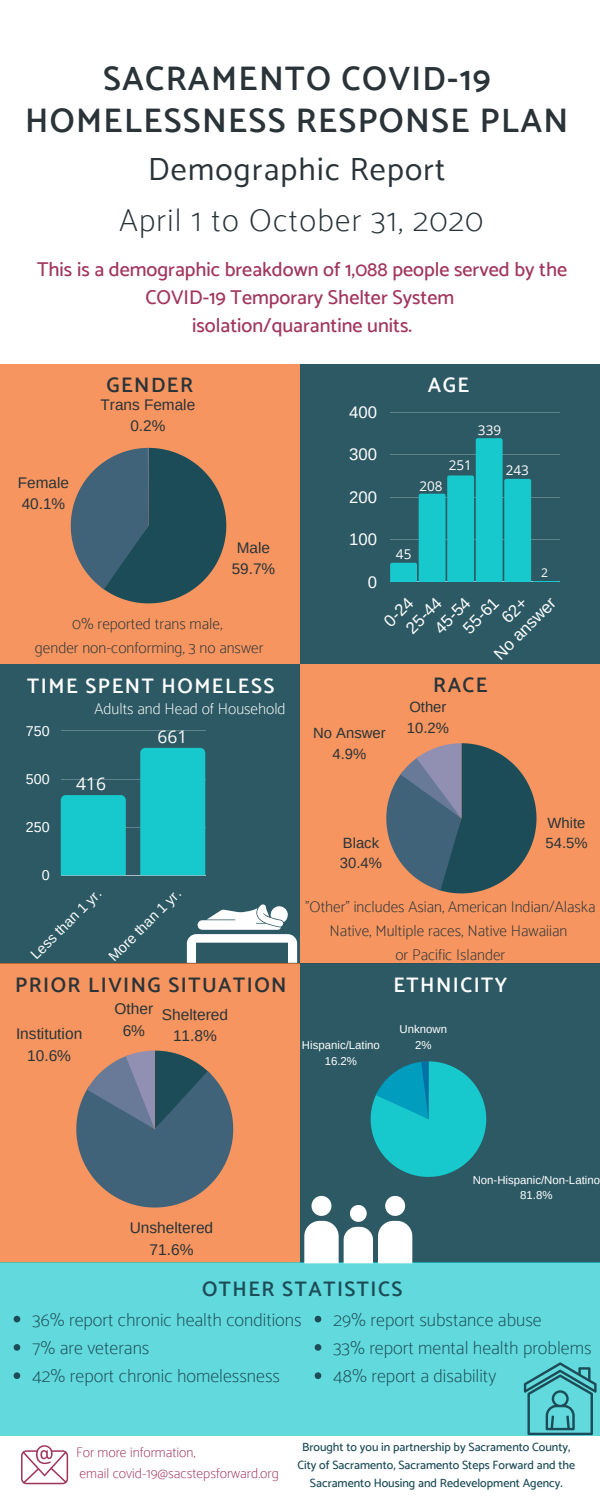
<style>
.page{position:relative;width:600px;height:1500px;background:#fff}
.page>*{position:absolute;margin:0;border:0;box-sizing:border-box;transform-origin:0 0}
.t1{font:600 34px/42.8px "Catamaran";letter-spacing:.04em;color:#293338;text-align:center}
.t2{font:100 32px "Catamaran";letter-spacing:.04em;color:#293338}
.t3{font:32px "Catamaran";letter-spacing:.04em;color:#293338}
.t4{font:600 21px "Catamaran";letter-spacing:.07em;color:#293338}
.t5{font:600 21px "Catamaran";letter-spacing:.07em;color:#fff}
.t6{font:600 21px "Catamaran";letter-spacing:.07em;color:#1c4c58}
.t7{font:500 20px/27.8px "Catamaran";color:#a1365d;text-align:center}
.t8{font:100 18.4px/28.3px "Catamaran";color:#1c4c58}
.t9{font:17.4px "Open Sans";color:#fff}
.t10{font:16.7px "Arimo";color:#fff}
.t11{font:100 15.7px/24px "Catamaran";color:#293338;text-align:center}
.t12{font:100 15.7px "Catamaran";color:#fff}
.t13{font:15.5px/21.4px "Arimo";color:#293338;text-align:center}
.t14{font:15.3px/21.3px "Arimo";color:#293338;text-align:center}
.t15{font:14.8px "Arimo";color:#293338}
.t16{font:14.3px "Arimo";color:#fff}
.t17{font:100 14px/21px "Catamaran";color:#a1365d}
.t18{font:13.5px "Open Sans";color:#fff}
.t19{font:12.2px "Open Sans";color:#fff}
.t20{font:500 12px/18px "Catamaran";color:#1c4c58;text-align:center}
.t21{font:11.4px/15.8px "Arimo";color:#fff;text-align:center}
</style>
<div class="page">
<div style="left:300px;top:364px;width:300px;height:300px;background:#2c5964"></div>
<div style="left:0;top:364px;width:300px;height:300px;background:#f6955f"></div>
<div style="left:0;top:664px;width:300px;height:300px;background:#2c5964"></div>
<div style="left:300px;top:664px;width:300px;height:300px;background:#f6955f"></div>
<div style="left:0;top:963px;width:300px;height:300px;background:#f6955f"></div>
<div style="left:300px;top:963px;width:300px;height:300px;background:#2c5964"></div>
<div style="left:0;top:1262px;width:600px;height:174px;background:#62dadd"></div>
<hr style="left:390px;top:412px;width:170px;height:1px;background:#fff">
<hr style="left:390px;top:582px;width:170px;height:1px;background:#fff">
<svg style="left:390px;top:438px;width:170px;height:144px"></svg>
<svg style="left:71px;top:448px;width:155px;height:155px"></svg>
<svg style="left:524px;top:1362px;width:73px;height:73px"></svg>
<svg style="left:187px;top:904px;width:110px;height:59px"></svg>
<svg style="left:386px;top:743px;width:151px;height:150px"></svg>
<svg style="left:304px;top:1196px;width:108px;height:67px"></svg>
<hr style="left:61px;top:731px;width:144px;height:1px;background:#fff">
<hr style="left:61px;top:779px;width:144px;height:1px;background:#fff">
<hr style="left:61px;top:827px;width:144px;height:1px;background:#fff">
<hr style="left:61px;top:875px;width:144px;height:1px;background:#fff">
<div style="left:61px;top:795px;width:65px;height:80px;background:#17c9cd"></div>
<div style="left:140px;top:748px;width:65px;height:127px;background:#17c9cd"></div>
<svg style="left:14px;top:1316px;width:6px;height:6px"></svg>
<svg style="left:14px;top:1344px;width:6px;height:7px"></svg>
<svg style="left:14px;top:1372px;width:6px;height:7px"></svg>
<svg style="left:21px;top:1445px;width:47px;height:39px"></svg>
<svg style="left:76px;top:1051px;width:157px;height:157px"></svg>
<svg style="left:315px;top:1316px;width:6px;height:6px"></svg>
<svg style="left:315px;top:1344px;width:6px;height:7px"></svg>
<svg style="left:315px;top:1372px;width:6px;height:7px"></svg>
<svg style="left:371px;top:1061px;width:115px;height:116px"></svg>
<h1 class="t1" style="left:25px;top:57px;width:545px">SACRAMENTO COVID-19<br>HOMELESSNESS RESPONSE PLAN</h1>
<h2 class="t3" style="left:148px;top:150px;width:299px">Demographic Report</h2>
<h2 class="t2" style="left:119px;top:201px;width:366px">April 1 to October 31, 2020</h2>
<p class="t7" style="left:37px;top:256px;width:531px">This is a demographic breakdown of 1,088 people served by the<br>COVID-19 Temporary Shelter System<br>isolation/quarantine units.</p>
<p class="t14" style="left:18px;top:472px;width:53px;text-align:left">Female<br>40.1%</p>
<p class="t4" style="left:106px;top:373px;width:88px">GENDER</p>
<p class="t5" style="left:428px;top:373px;width:43px">AGE</p>
<p class="t14" style="left:101px;top:394px;width:96px">Trans Female<br>0.2%</p>
<p class="t14" style="left:232px;top:537px;width:45px">Male<br>59.7%</p>
<p class="t10" style="left:349px;top:403px;width:29px">400</p>
<p class="t10" style="left:349px;top:445px;width:29px">300</p>
<p class="t10" style="left:349px;top:488px;width:29px">200</p>
<p class="t10" style="left:349px;top:530px;width:29px">100</p>
<p class="t10" style="left:368px;top:572px;width:11px">0</p>
<p class="t18" style="left:449px;top:456px;width:25px">251</p>
<p class="t18" style="left:419px;top:477px;width:25px">208</p>
<p class="t18" style="left:396px;top:545px;width:17px">45</p>
<p class="t18" style="left:478px;top:421px;width:25px">339</p>
<p class="t18" style="left:506px;top:461px;width:25px">243</p>
<p class="t19" style="left:541px;top:564px;width:8px">2</p>
<p class="t11" style="left:35px;top:612px;width:230px">0% reported trans male,<br>gender non-conforming, 3 no answer</p>
<p class="t10" style="left:380px;top:617px;width:35px;rotate:-45deg">0-24</p>
<p class="t10" style="left:431px;top:624px;width:44px;rotate:-45deg">45-54</p>
<p class="t10" style="left:459px;top:624px;width:44px;rotate:-45deg">5 -61</p>
<p class="t10" style="left:490px;top:650px;width:81px;rotate:-45deg">No answer</p>
<p class="t10" style="left:402px;top:624px;width:35px;rotate:-45deg">25-4</p>
<p class="t5" style="left:27px;top:674px;width:249px">TIME SPENT HOMELESS</p>
<p class="t4" style="left:433px;top:672px;width:56px">RACE</p>
<p class="t16" style="left:26px;top:723px;width:25px">750</p>
<p class="t16" style="left:26px;top:771px;width:25px">500</p>
<p class="t16" style="left:26px;top:819px;width:25px">250</p>
<p class="t16" style="left:42px;top:867px;width:9px">0</p>
<p class="t12" style="left:95px;top:699px;width:193px">Adults and Head of Household</p>
<p class="t9" style="left:76px;top:772px;width:31px">416</p>
<p class="t9" style="left:158px;top:724px;width:31px">661</p>
<p class="t16" style="left:27px;top:951px;width:95px;rotate:-45deg">Less than 1 yr.</p>
<p class="t16" style="left:105px;top:953px;width:97px;rotate:-45deg">More than 1 yr.</p>
<p class="t4" style="left:15px;top:973px;width:273px">PRIOR LIVING SITUATION</p>
<p class="t13" style="left:114px;top:998px;width:40px">Other<br>6%</p>
<p class="t13" style="left:162px;top:1004px;width:68px">Sheltered</p>
<p class="t13" style="left:16px;top:1023px;width:68px">Institution</p>
<p class="t13" style="left:173px;top:1025px;width:45px">11.8%</p>
<p class="t13" style="left:27px;top:1045px;width:45px">10.6%</p>
<p class="t15" style="left:313px;top:725px;width:74px">No Answer</p>
<p class="t15" style="left:333px;top:746px;width:35px">4.9%</p>
<p class="t15" style="left:409px;top:699px;width:39px">Other</p>
<p class="t15" style="left:407px;top:719px;width:44px">10.2%</p>
<p class="t15" style="left:548px;top:814px;width:39px">White</p>
<p class="t15" style="left:343px;top:834px;width:38px">Black</p>
<p class="t15" style="left:546px;top:835px;width:44px">54.5%</p>
<p class="t15" style="left:340px;top:855px;width:44px">30.4%</p>
<p class="t11" style="left:305px;top:895px;width:292px">"Other" includes Asian, American Indian/Alaska<br>Native, Multiple races, Native Hawaiian<br>or Pacific Islander</p>
<p class="t21" style="left:302px;top:1037px;width:79px">Hispanic/Latino<br>16.2%</p>
<p class="t5" style="left:393px;top:973px;width:115px">ETHNICITY</p>
<p class="t21" style="left:399px;top:1022px;width:49px">Unknown<br>2%</p>
<p class="t13" style="left:130px;top:1217px;width:85px">Unsheltered<br>71.6%</p>
<p class="t21" style="left:473px;top:1172px;width:129px">Non-Hispanic/Non-Latino<br>81.8%</p>
<p class="t6" style="left:202px;top:1276px;width:202px">OTHER STATISTICS</p>
<p class="t8" style="left:33px;top:1305px;width:271px">36% report chronic health conditions<br>7% are veterans<br>42% report chronic homelessness</p>
<p class="t8" style="left:334px;top:1305px;width:260px">29% report substance abuse<br>33% report mental health problems<br>48% report a disability</p>
<p class="t17" style="left:76px;top:1442px;width:204px">For more information,<br>email covid-19@sacstepsforward.org</p>
<p class="t20" style="left:297px;top:1437px;width:279px">Brought to you in partnership by Sacramento County,<br>City of Sacramento, Sacramento Steps Forward and the<br>Sacramento Housing and Redevelopment Agency.</p>
</div>
